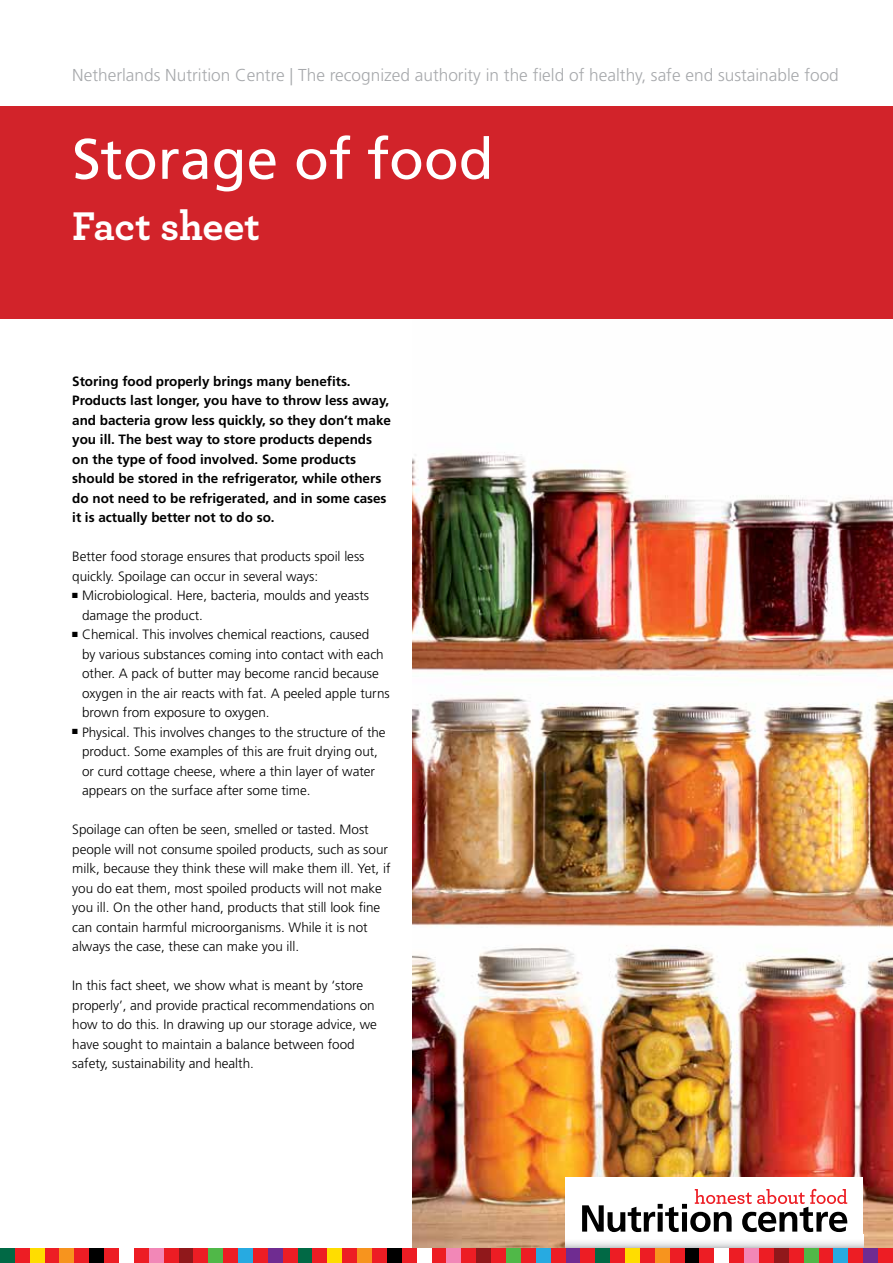
<style>
.page{position:relative;width:893px;height:1263px;background:#fff}
.page>*{position:absolute;margin:0;border:0;box-sizing:border-box;transform-origin:0 0}
.t1{font:57px "Frutiger";color:#fff}
.t2{font:700 42px "Archer";letter-spacing:-.005em;color:#fff}
.t3{font:300 17.25px "Frutiger";color:#a7a9ac}
.t4{font:300 13.5px/19.5px "Frutiger";color:#000}
.t5{font:700 13.5px/19.5px "Frutiger";color:#000}
</style>
<div class="page">
<img style="left:412px;top:452px;width:481px;height:796px">
<div style="left:0;top:106px;width:893px;height:213px;background:#d2232a"></div>
<div style="left:566px;top:1178px;width:297px;height:71px;background:#fff"></div>
<svg style="left:566px;top:1242px;width:297px;height:6px"></svg>
<svg style="left:582px;top:1189px;width:265px;height:43px"></svg>
<div style="left:0;top:1248px;width:15px;height:15px;background:#016945"></div>
<div style="left:15px;top:1248px;width:15px;height:15px;background:#ed1d24"></div>
<div style="left:30px;top:1248px;width:15px;height:15px;background:#fd0"></div>
<div style="left:45px;top:1248px;width:15px;height:15px;background:#ed1d24"></div>
<div style="left:60px;top:1248px;width:14px;height:15px;background:#f7941e"></div>
<div style="left:74px;top:1248px;width:15px;height:15px;background:#ed1d24"></div>
<div style="left:89px;top:1248px;width:15px;height:15px;background:#000"></div>
<div style="left:104px;top:1248px;width:15px;height:15px;background:#ed1d24"></div>
<div style="left:134px;top:1248px;width:15px;height:15px;background:#ed1d24"></div>
<div style="left:149px;top:1248px;width:15px;height:15px;background:#f287b7"></div>
<div style="left:164px;top:1248px;width:15px;height:15px;background:#ed1d24"></div>
<div style="left:179px;top:1248px;width:14px;height:15px;background:#90181b"></div>
<div style="left:193px;top:1248px;width:15px;height:15px;background:#ed1d24"></div>
<div style="left:208px;top:1248px;width:15px;height:15px;background:#50b848"></div>
<div style="left:223px;top:1248px;width:15px;height:15px;background:#ed1d24"></div>
<div style="left:238px;top:1248px;width:15px;height:15px;background:#27aae1"></div>
<div style="left:253px;top:1248px;width:15px;height:15px;background:#ed1d24"></div>
<div style="left:268px;top:1248px;width:15px;height:15px;background:#6f2c91"></div>
<div style="left:283px;top:1248px;width:15px;height:15px;background:#ed1d24"></div>
<div style="left:298px;top:1248px;width:15px;height:15px;background:#016945"></div>
<div style="left:313px;top:1248px;width:14px;height:15px;background:#ed1d24"></div>
<div style="left:327px;top:1248px;width:15px;height:15px;background:#fd0"></div>
<div style="left:342px;top:1248px;width:15px;height:15px;background:#ed1d24"></div>
<div style="left:357px;top:1248px;width:15px;height:15px;background:#f7941e"></div>
<div style="left:372px;top:1248px;width:15px;height:15px;background:#ed1d24"></div>
<div style="left:387px;top:1248px;width:15px;height:15px;background:#000"></div>
<div style="left:402px;top:1248px;width:15px;height:15px;background:#ed1d24"></div>
<div style="left:432px;top:1248px;width:14px;height:15px;background:#ed1d24"></div>
<div style="left:446px;top:1248px;width:15px;height:15px;background:#f287b7"></div>
<div style="left:461px;top:1248px;width:15px;height:15px;background:#ed1d24"></div>
<div style="left:476px;top:1248px;width:15px;height:15px;background:#90181b"></div>
<div style="left:491px;top:1248px;width:15px;height:15px;background:#ed1d24"></div>
<div style="left:506px;top:1248px;width:15px;height:15px;background:#50b848"></div>
<div style="left:521px;top:1248px;width:15px;height:15px;background:#ed1d24"></div>
<div style="left:536px;top:1248px;width:15px;height:15px;background:#27aae1"></div>
<div style="left:551px;top:1248px;width:15px;height:15px;background:#ed1d24"></div>
<div style="left:566px;top:1248px;width:14px;height:15px;background:#6f2c91"></div>
<div style="left:580px;top:1248px;width:15px;height:15px;background:#ed1d24"></div>
<div style="left:595px;top:1248px;width:15px;height:15px;background:#016945"></div>
<div style="left:610px;top:1248px;width:15px;height:15px;background:#ed1d24"></div>
<div style="left:625px;top:1248px;width:15px;height:15px;background:#fd0"></div>
<div style="left:640px;top:1248px;width:15px;height:15px;background:#ed1d24"></div>
<div style="left:655px;top:1248px;width:15px;height:15px;background:#f7941e"></div>
<div style="left:670px;top:1248px;width:15px;height:15px;background:#ed1d24"></div>
<div style="left:685px;top:1248px;width:14px;height:15px;background:#000"></div>
<div style="left:699px;top:1248px;width:15px;height:15px;background:#ed1d24"></div>
<div style="left:729px;top:1248px;width:15px;height:15px;background:#ed1d24"></div>
<div style="left:744px;top:1248px;width:15px;height:15px;background:#f287b7"></div>
<div style="left:759px;top:1248px;width:15px;height:15px;background:#ed1d24"></div>
<div style="left:774px;top:1248px;width:15px;height:15px;background:#90181b"></div>
<div style="left:789px;top:1248px;width:15px;height:15px;background:#ed1d24"></div>
<div style="left:804px;top:1248px;width:14px;height:15px;background:#50b848"></div>
<div style="left:818px;top:1248px;width:15px;height:15px;background:#ed1d24"></div>
<div style="left:833px;top:1248px;width:15px;height:15px;background:#27aae1"></div>
<div style="left:848px;top:1248px;width:15px;height:15px;background:#ed1d24"></div>
<div style="left:863px;top:1248px;width:15px;height:15px;background:#6f2c91"></div>
<div style="left:878px;top:1248px;width:15px;height:15px;background:#ed1d24"></div>
<p class="t3" style="left:72px;top:65px;width:768px">Netherlands Nutrition Centre | The recognized authority in the field of healthy, safe end sustainable food</p>
<h1 class="t1" style="left:72px;top:126px;width:423px">Storage of food</h1>
<h2 class="t2" style="left:72px;top:192px;width:189px">Fact sheet</h2>
<p class="t5" style="left:72px;top:371px;width:320px">Storing food properly brings many benefits.<br>Products last longer, you have to throw less away, and bacteria grow less quickly, so they don’t make you ill. The best way to store products depends on the type of food involved. Some products should be stored in the refrigerator, while others do not need to be refrigerated, and in some cases it is actually better not to do so.</p>
<p class="t4" style="left:72px;top:547px;width:294px">Better food storage ensures that products spoil less quickly. Spoilage can occur in several ways:</p>
<p class="t4" style="left:82px;top:586px;width:288px;text-indent:-10px">■ Microbiological. Here, bacteria, moulds and yeasts damage the product.</p>
<p class="t4" style="left:82px;top:625px;width:309px;text-indent:-10px">■ Chemical. This involves chemical reactions, caused<br>by various substances coming into contact with each other. A pack of butter may become rancid because oxygen in the air reacts with fat. A peeled apple turns brown from exposure to oxygen.</p>
<p class="t4" style="left:82px;top:722px;width:305px;text-indent:-10px">■ Physical. This involves changes to the structure of the product. Some examples of this are fruit drying out, or curd cottage cheese, where a thin layer of water appears on the surface after some time.</p>
<p class="t4" style="left:72px;top:820px;width:320px">Spoilage can often be seen, smelled or tasted. Most people will not consume spoiled products, such as sour milk, because they think these will make them ill. Yet, if you do eat them, most spoiled products will not make you ill. On the other hand, products that still look fine can contain harmful microorganisms. While it is not always the case, these can make you ill.</p>
<p class="t4" style="left:72px;top:976px;width:306px">In this fact sheet, we show what is meant by ‘store properly’, and provide practical recommendations on how to do this. In drawing up our storage advice, we have sought to maintain a balance between food safety, sustainability and health.</p>
</div>
